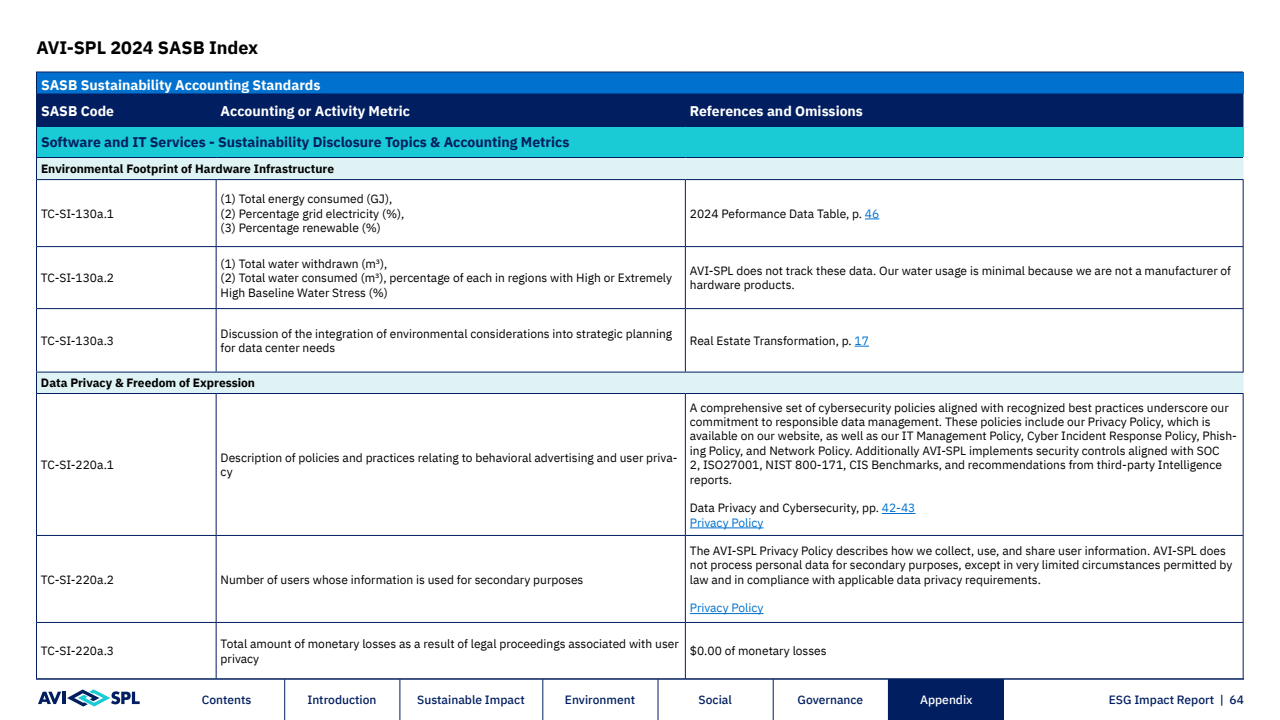
<style>
.page{position:relative;width:1280px;height:720px;background:#fff}
.page>*{position:absolute;margin:0;border:0;box-sizing:border-box;transform-origin:0 0}
.t1{font:700 18px "IBM Plex Sans";color:#000}
.t2{font:700 14px/26.2px "IBM Plex Sans";color:#fff}
.t3{font:700 14px "IBM Plex Sans";color:#001e60}
.t4{font:12px/14.4px "IBM Plex Sans";color:#000}
.t5{font:500 12px "IBM Plex Sans";color:#001e60}
.t6{font:700 12px "IBM Plex Sans";color:#000}
.t7{font:12px "IBM Plex Sans";color:#0071ce}
.t8{font:500 12px "IBM Plex Sans";color:#fff}
.s1{color:#0071ce}
</style>
<div class="page">
<svg style="left:38px;top:689px;width:102px;height:18px"></svg>
<hr style="left:773px;top:679px;width:1px;height:41px;background:#001e60">
<hr style="left:658px;top:679px;width:1px;height:41px;background:#001e60">
<hr style="left:542px;top:679px;width:1px;height:41px;background:#001e60">
<hr style="left:400px;top:679px;width:1px;height:41px;background:#001e60">
<hr style="left:284px;top:679px;width:1px;height:41px;background:#001e60">
<hr style="left:888px;top:679px;width:1px;height:41px;background:#001e60">
<div style="left:889px;top:679px;width:115px;height:41px;background:#001e60"></div>
<div style="left:36px;top:72px;width:1208px;height:22px;background:#0071ce"></div>
<div style="left:37px;top:94px;width:1207px;height:32px;background:#001e60"></div>
<div style="left:36px;top:126px;width:1208px;height:32px;background:#1acad4"></div>
<svg style="left:37px;top:158px;width:1207px;height:235px"></svg>
<hr style="left:36px;top:127px;width:1px;height:30px;background:#001e60">
<hr style="left:36px;top:157px;width:180px;height:1px;background:#001e60">
<svg style="left:36px;top:158px;width:1px;height:21px"></svg>
<hr style="left:216px;top:157px;width:469px;height:1px;background:#001e60">
<hr style="left:685px;top:157px;width:558px;height:1px;background:#001e60">
<hr style="left:36px;top:179px;width:180px;height:1px;background:#001e60">
<hr style="left:36px;top:180px;width:1px;height:66px;background:#001e60">
<hr style="left:216px;top:179px;width:469px;height:1px;background:#001e60">
<hr style="left:216px;top:180px;width:1px;height:66px;background:#001e60">
<hr style="left:685px;top:179px;width:558px;height:1px;background:#001e60">
<hr style="left:685px;top:180px;width:1px;height:66px;background:#001e60">
<hr style="left:36px;top:246px;width:180px;height:1px;background:#001e60">
<hr style="left:36px;top:247px;width:1px;height:61px;background:#001e60">
<hr style="left:216px;top:246px;width:469px;height:1px;background:#001e60">
<hr style="left:216px;top:247px;width:1px;height:61px;background:#001e60">
<hr style="left:685px;top:246px;width:558px;height:1px;background:#001e60">
<hr style="left:685px;top:247px;width:1px;height:61px;background:#001e60">
<hr style="left:36px;top:308px;width:180px;height:1px;background:#001e60">
<hr style="left:36px;top:309px;width:1px;height:63px;background:#001e60">
<hr style="left:216px;top:308px;width:469px;height:1px;background:#001e60">
<hr style="left:216px;top:309px;width:1px;height:63px;background:#001e60">
<hr style="left:685px;top:308px;width:558px;height:1px;background:#001e60">
<hr style="left:685px;top:309px;width:1px;height:63px;background:#001e60">
<hr style="left:36px;top:372px;width:180px;height:1px;background:#001e60">
<svg style="left:36px;top:372px;width:1px;height:21px"></svg>
<hr style="left:216px;top:372px;width:469px;height:1px;background:#001e60">
<hr style="left:685px;top:372px;width:558px;height:1px;background:#001e60">
<hr style="left:36px;top:393px;width:180px;height:1px;background:#001e60">
<hr style="left:36px;top:394px;width:1px;height:141px;background:#001e60">
<hr style="left:216px;top:393px;width:469px;height:1px;background:#001e60">
<hr style="left:216px;top:394px;width:1px;height:141px;background:#001e60">
<hr style="left:685px;top:393px;width:558px;height:1px;background:#001e60">
<hr style="left:685px;top:394px;width:1px;height:141px;background:#001e60">
<hr style="left:36px;top:535px;width:180px;height:1px;background:#001e60">
<hr style="left:36px;top:536px;width:1px;height:86px;background:#001e60">
<hr style="left:216px;top:535px;width:469px;height:1px;background:#001e60">
<hr style="left:216px;top:536px;width:1px;height:86px;background:#001e60">
<hr style="left:685px;top:535px;width:558px;height:1px;background:#001e60">
<hr style="left:685px;top:536px;width:1px;height:86px;background:#001e60">
<hr style="left:36px;top:622px;width:180px;height:1px;background:#001e60">
<hr style="left:36px;top:623px;width:1px;height:56px;background:#001e60">
<hr style="left:216px;top:622px;width:469px;height:1px;background:#001e60">
<hr style="left:216px;top:623px;width:1px;height:56px;background:#001e60">
<hr style="left:685px;top:622px;width:558px;height:1px;background:#001e60">
<hr style="left:685px;top:623px;width:1px;height:56px;background:#001e60">
<hr style="left:36px;top:679px;width:180px;height:1px;background:#001e60">
<hr style="left:216px;top:679px;width:469px;height:1px;background:#001e60">
<hr style="left:36px;top:72px;width:180px;height:1px;background:#001e60">
<svg style="left:36px;top:72px;width:1px;height:22px"></svg>
<hr style="left:216px;top:72px;width:469px;height:1px;background:#001e60">
<hr style="left:685px;top:72px;width:558px;height:1px;background:#001e60">
<hr style="left:36px;top:94px;width:180px;height:1px;background:#001e60">
<hr style="left:36px;top:94px;width:1px;height:32px;background:#001e60">
<hr style="left:216px;top:94px;width:469px;height:1px;background:#001e60">
<hr style="left:216px;top:94px;width:1px;height:32px;background:#001e60">
<hr style="left:685px;top:94px;width:558px;height:1px;background:#001e60">
<hr style="left:36px;top:126px;width:180px;height:1px;background:#001e60">
<hr style="left:216px;top:126px;width:469px;height:1px;background:#001e60">
<hr style="left:685px;top:126px;width:558px;height:1px;background:#001e60">
<hr style="left:685px;top:679px;width:559px;height:1px;background:#001e60">
<svg style="left:865px;top:219px;width:14px;height:1px"></svg>
<svg style="left:855px;top:346px;width:14px;height:1px"></svg>
<hr style="left:882px;top:513px;width:33px;height:1px;background:#0071ce">
<hr style="left:690px;top:528px;width:74px;height:1px;background:#0071ce">
<hr style="left:690px;top:613px;width:74px;height:1px;background:#0071ce">
<hr style="left:1243px;top:179px;width:1px;height:193px;background:#001e60">
<hr style="left:1243px;top:393px;width:1px;height:286px;background:#001e60">
<h1 class="t1" style="left:36px;top:33px;width:223px">AVI-SPL 2024 SASB Index</h1>
<p class="t2" style="left:41px;top:70px;width:281px">SASB Sustainability Accounting Standards<br>SASB Code</p>
<p class="t2" style="left:221px;top:96px;width:191px">Accounting or Activity Metric</p>
<p class="t2" style="left:690px;top:96px;width:175px">References and Omissions</p>
<p class="t3" style="left:41px;top:131px;width:530px">Software and IT Services - Sustainability Disclosure Topics &amp; Accounting Metrics</p>
<p class="t6" style="left:41px;top:159px;width:295px">Environmental Footprint of Hardware Infrastructure</p>
<p class="t4" style="left:41px;top:205px;width:75px">TC-SI-130a.1</p>
<p class="t4" style="left:221px;top:191px;width:185px">(1) Total energy consumed (GJ), (2) Percentage grid electricity (%), (3) Percentage renewable (%)</p>
<p class="t4" style="left:690px;top:205px;width:191px">2024 Peformance Data Table, p. <span class="s1">46</span></p>
<p class="t4" style="left:41px;top:270px;width:75px">TC-SI-130a.2</p>
<p class="t4" style="left:221px;top:255px;width:453px">(1) Total water withdrawn (m³),<br>(2) Total water consumed (m³), percentage of each in regions with High or Extremely<br>High Baseline Water Stress (%)</p>
<p class="t4" style="left:690px;top:263px;width:543px">AVI-SPL does not track these data. Our water usage is minimal because we are not a manufacturer of hardware products.</p>
<p class="t4" style="left:41px;top:333px;width:75px">TC-SI-130a.3</p>
<p class="t4" style="left:221px;top:325px;width:453px">Discussion of the integration of environmental considerations into strategic planning for data center needs</p>
<p class="t4" style="left:690px;top:333px;width:181px">Real Estate Transformation, p. <span class="s1">17</span></p>
<p class="t6" style="left:41px;top:374px;width:216px">Data Privacy &amp; Freedom of Expression</p>
<p class="t4" style="left:41px;top:457px;width:75px">TC-SI-220a.1</p>
<p class="t4" style="left:221px;top:450px;width:458px">Description of policies and practices relating to behavioral advertising and user priva&shy;cy</p>
<p class="t4" style="left:41px;top:571px;width:75px">TC-SI-220a.2</p>
<p class="t4" style="left:221px;top:571px;width:364px">Number of users whose information is used for secondary purposes</p>
<p class="t4" style="left:690px;top:399px;width:549px">A comprehensive set of cybersecurity policies aligned with recognized best practices underscore our commitment to responsible data management. These policies include our Privacy Policy, which is available on our website, as well as our IT Management Policy, Cyber Incident Response Policy, Phish&shy;ing Policy, and Network Policy. Additionally AVI-SPL implements security controls aligned with SOC<br>2, ISO27001, NIST 800-171, CIS Benchmarks, and recommendations from third-party Intelligence reports.</p>
<p class="t4" style="left:690px;top:500px;width:227px">Data Privacy and Cybersecurity, pp. <span class="s1">42-43<br>Privacy Policy</span></p>
<p class="t4" style="left:690px;top:542px;width:544px">The AVI-SPL Privacy Policy describes how we collect, use, and share user information. AVI-SPL does not process personal data for secondary purposes, except in very limited circumstances permitted by law and in compliance with applicable data privacy requirements.</p>
<p class="t7" style="left:690px;top:599px;width:75px">Privacy Policy</p>
<p class="t4" style="left:41px;top:643px;width:75px">TC-SI-220a.3</p>
<p class="t4" style="left:221px;top:636px;width:460px">Total amount of monetary losses as a result of legal proceedings associated with user privacy</p>
<p class="t4" style="left:690px;top:643px;width:138px">$0.00 of monetary losses</p>
<p class="t5" style="left:202px;top:691px;width:51px">Contents</p>
<p class="t5" style="left:307px;top:691px;width:71px">Introduction</p>
<p class="t5" style="left:417px;top:691px;width:109px">Sustainable Impact</p>
<p class="t5" style="left:565px;top:691px;width:72px">Environment</p>
<p class="t5" style="left:699px;top:691px;width:35px">Social</p>
<p class="t5" style="left:798px;top:691px;width:67px">Governance</p>
<p class="t8" style="left:920px;top:691px;width:54px">Appendix</p>
<p class="t5" style="left:1109px;top:691px;width:137px">ESG Impact Report | 64</p>
</div>
